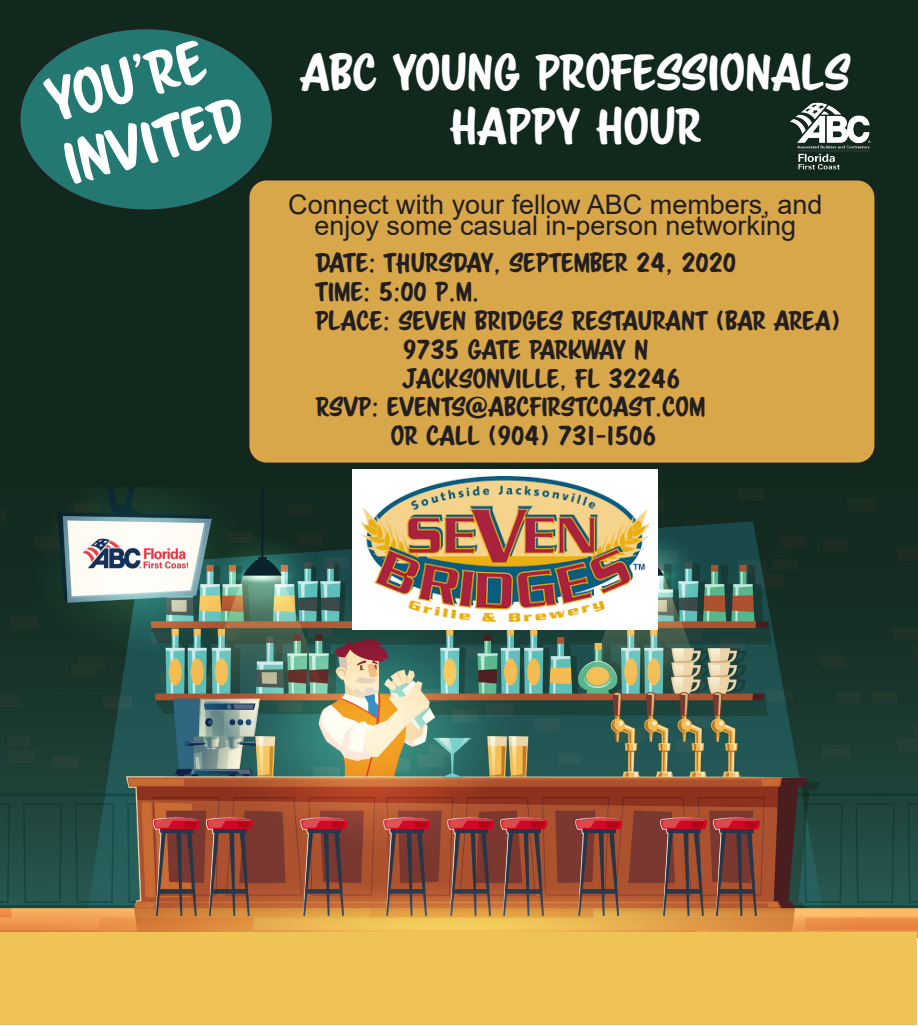
<style>
.page{position:relative;width:918px;height:1026px;background:#fff}
.page>*{position:absolute;margin:0;border:0;box-sizing:border-box;transform-origin:0 0}
.t1{font:54px/64.8px "Scriptorama Markdown JF";color:#fff}
.t2{font:45px "Scriptorama Markdown JF";color:#fff}
.t3{font:27px/21px "Arial";color:#231f20;text-align:center}
.t4{font:24px/28.8px "Scriptorama Markdown JF";color:#231f20}
</style>
<div class="page">
<div style="left:0;top:0;width:918px;height:658px;background:#11281d"></div>
<div style="left:20px;top:29px;width:253px;height:181px;background:#237972;border-radius:50%"></div>
<div style="left:249px;top:180px;width:626px;height:283px;background:#d7a749;border-radius:18px"></div>
<div style="left:248px;top:179px;width:628px;height:285px;border:2px solid #231f20;border-radius:18px"></div>
<img style="left:790px;top:102px;width:81px;height:68px">
<img style="left:0;top:487px;width:918px;height:450px">
<img style="left:77px;top:534px;width:111px;height:52px">
<div style="left:1px;top:932px;width:916px;height:93px;background:#f0c357"></div>
<div style="left:352px;top:470px;width:306px;height:160px;background:#fff"></div>
<img style="left:361px;top:477px;width:288px;height:144px">
<p class="t1" style="left:40px;top:71px;width:185px;rotate:-15deg">YOU’RE<br>INVITED</p>
<p class="t2" style="left:300px;top:43px;width:552px">ABC YOUNG PROFESSIONALS</p>
<p class="t2" style="left:450px;top:97px;width:253px">HAPPY HOUR</p>
<p class="t3" style="left:288px;top:194px;width:536px">Connect with your fellow ABC members, and enjoy some casual in-person networking</p>
<p class="t4" style="left:315px;top:249px;width:422px">DATE: THURSDAY, SEPTEMBER 24, 2020</p>
<p class="t4" style="left:315px;top:278px;width:165px">TIME: 5:00 P.M.</p>
<p class="t4" style="left:315px;top:306px;width:527px">PLACE: SEVEN BRIDGES RESTAURANT (BAR AREA)</p>
<p class="t4" style="left:403px;top:335px;width:247px">9735 GATE PARKWAY N</p>
<p class="t4" style="left:403px;top:364px;width:279px">JACKSONVILLE, FL 32246</p>
<p class="t4" style="left:391px;top:393px;width:316px;text-indent:-76px">RSVP: EVENTS@ABCFIRSTCOAST.COM<br>OR CALL (904) 731-1506</p>
</div>
